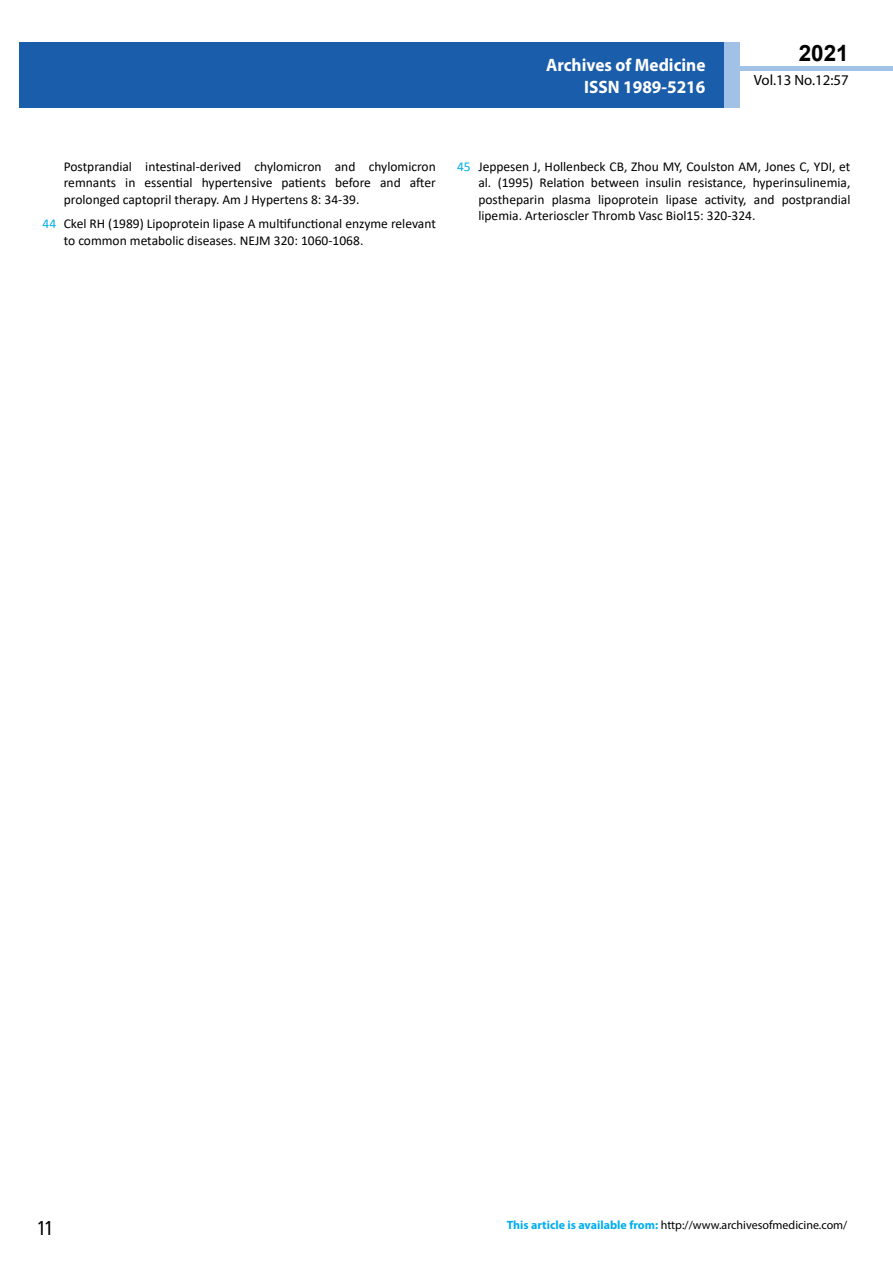
<style>
.page{position:relative;width:893px;height:1263px;background:#fff}
.page>*{position:absolute;margin:0;border:0;box-sizing:border-box;transform-origin:0 0}
.t1{font:25.5px "Tunga";color:#000}
.t2{font:700 22.5px "Arial";color:#000}
.t3{font:700 18px/21.6px "Myriad Pro";color:#fff;text-align:right;scale:.96 1}
.t4{font:14.85px "Myriad Pro";color:#000}
.t5{font:13.5px/16.2px "Calibri";color:#000;text-align:justify}
.t6{font:12px "Myriad Pro";color:#000}
.s1{color:#00aeef}
.s2{font-weight:700;color:#00aeef}
</style>
<div class="page">
<div style="left:722px;top:66px;width:171px;height:5px;background:#a1c1e6"></div>
<div style="left:19px;top:42px;width:706px;height:66px;background:#1a5daa"></div>
<div style="left:725px;top:43px;width:15px;height:65px;background:#a1c1e6"></div>
<h3 class="t3" style="left:546px;top:54px;width:167px">Archives of Medicine<br>ISSN 1989-5216</h3>
<h2 class="t2" style="left:799px;top:38px;width:52px">2021</h2>
<p class="t4" style="left:754px;top:71px;width:96px">Vol.13 No.12:57</p>
<p class="t5" style="left:64px;top:158px;width:374px">Postprandial intestinal-derived chylomicron and chylomicron remnants in essential hypertensive patients before and after prolonged captopril therapy. Am J Hypertens 8: 34-39.</p>
<p class="t5" style="left:64px;top:215px;width:374px;text-indent:-21px"><span class="s1">44</span> Ckel RH (1989) Lipoprotein lipase A multifunctional enzyme relevant to common metabolic diseases. NEJM 320: 1060-1068.</p>
<p class="t5" style="left:478px;top:158px;width:374px;text-indent:-21px"><span class="s1">45</span> Jeppesen J, Hollenbeck CB, Zhou MY, Coulston AM, Jones C, YDI, et al. (1995) Relation between insulin resistance, hyperinsulinemia, postheparin plasma lipoprotein lipase activity, and postprandial lipemia. Arterioscler Thromb Vasc Biol15: 320-324.</p>
<h1 class="t1" style="left:38px;top:1211px;width:16px">11</h1>
<p class="t6" style="left:507px;top:1218px;width:342px"><span class="s2">This article is available from:</span> http://www.archivesofmedicine.com/</p>
</div>
